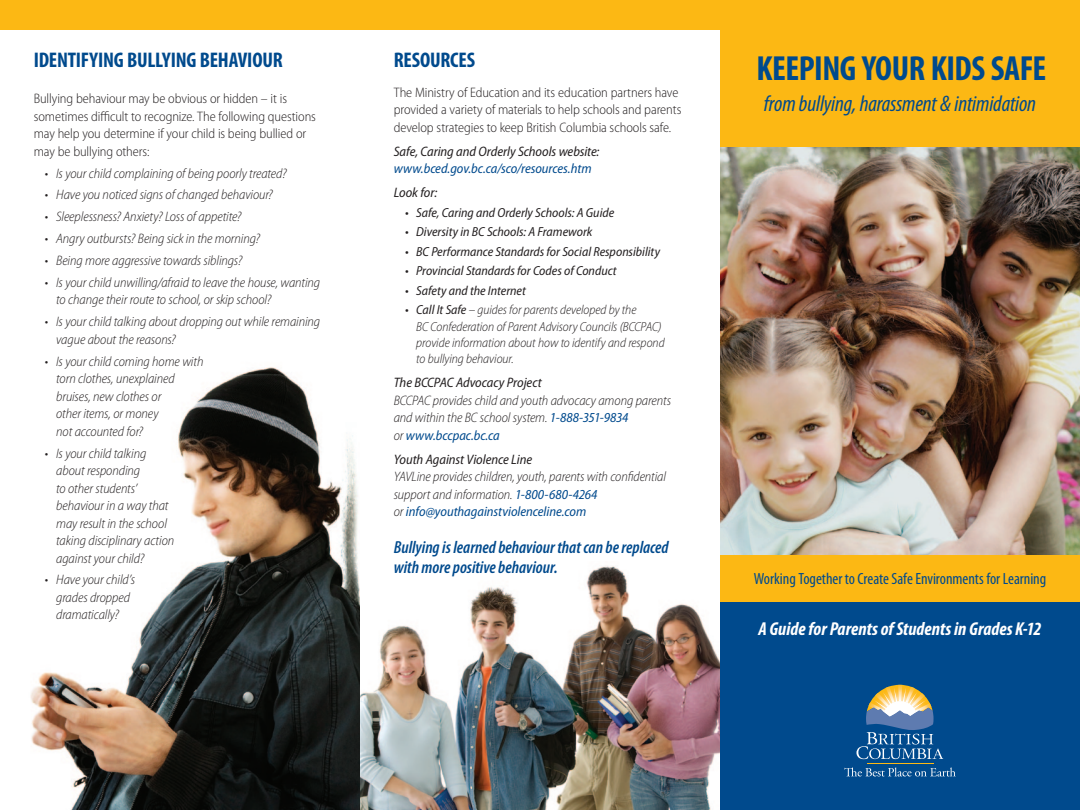
<style>
.page{position:relative;width:1080px;height:810px;background:#fff}
.page>*{position:absolute;margin:0;border:0;box-sizing:border-box;transform-origin:0 0}
.t1{font:700 condensed 35px "Myriad Pro";letter-spacing:-.015em;color:#004a8d}
.t2{font:italic condensed 22.5px "Myriad Pro";letter-spacing:-.005em;color:#004a8d}
.t3{font:700 condensed 21.25px "Myriad Pro";letter-spacing:-.01em;color:#004a8d}
.t4{font:italic 700 condensed 18.75px "Myriad Pro";color:#fff}
.t5{font:italic 600 condensed 17.5px/20px "Myriad Pro";letter-spacing:-.005em;color:#004a8d}
.t6{font:condensed 16.25px "Myriad Pro";letter-spacing:-.005em;color:#004a8d}
.t7{font:italic 300 semi-condensed 13.75px/17.5px "Myriad Pro";letter-spacing:-.01em;color:#231f20}
.t8{font:300 semi-condensed 13.75px/17.5px "Myriad Pro";letter-spacing:-.005em;color:#231f20}
.t9{font:italic semi-condensed 13.75px "Myriad Pro";letter-spacing:-.005em;color:#231f20}
.t10{font:italic semi-condensed 13.75px "Myriad Pro";letter-spacing:-.005em;color:#004a8d}
.t11{font:italic semi-condensed 13.12px "Myriad Pro";color:#231f20}
.t12{font:italic 300 semi-condensed 13.12px/16.2px "Myriad Pro";letter-spacing:-.005em;color:#231f20}
.s1{font-weight:400}
.s2{font-weight:400;color:#004a8d}
</style>
<div class="page">
<div style="left:720px;top:0;width:360px;height:810px;background:#fcb814"></div>
<div style="left:720px;top:603px;width:360px;height:207px;background:#004a8d"></div>
<div style="left:0;top:0;width:1080px;height:30px;background:#fcb814"></div>
<img style="left:720px;top:148px;width:360px;height:407px">
<img style="left:30px;top:367px;width:330px;height:443px">
<img style="left:360px;top:566px;width:360px;height:244px">
<hr style="left:867px;top:763px;width:66px;height:1px;background:#fcb814">
<svg style="left:856px;top:685px;width:87px;height:74px"></svg>
<svg style="left:844px;top:767px;width:111px;height:9px"></svg>
<h3 class="t3" style="left:34px;top:46px;width:251px">IDENTIFYING BULLYING BEHAVIOUR</h3>
<p class="t8" style="left:34px;top:90px;width:284px">Bullying behaviour may be obvious or hidden – it is sometimes difficult to recognize. The following questions may help you determine if your child is being bullied or may be bullying others:</p>
<p class="t7" style="left:45px;top:165px;width:243px">• Is your child complaining of being poorly treated?</p>
<p class="t7" style="left:45px;top:186px;width:229px">• Have you noticed signs of changed behaviour?</p>
<p class="t7" style="left:45px;top:208px;width:198px">• Sleeplessness? Anxiety? Loss of appetite?</p>
<p class="t7" style="left:45px;top:230px;width:217px">• Angry outbursts? Being sick in the morning?</p>
<p class="t7" style="left:45px;top:252px;width:199px">• Being more aggressive towards siblings?</p>
<p class="t7" style="left:56px;top:274px;width:266px;text-indent:-11px">• Is your child unwilling/afraid to leave the house, wanting to change their route to school, or skip school?</p>
<p class="t7" style="left:56px;top:313px;width:266px;text-indent:-11px">• Is your child talking about dropping out while remaining vague about the reasons?</p>
<p class="t7" style="left:56px;top:353px;width:149px;text-indent:-11px">• Is your child coming home with torn clothes, unexplained bruises, new clothes or<br>other items, or money<br>not accounted for?</p>
<p class="t7" style="left:56px;top:445px;width:120px;text-indent:-11px">• Is your child talking about responding<br>to other students’ behaviour in a way that may result in the school taking disciplinary action against your child?</p>
<p class="t7" style="left:45px;top:571px;width:92px;text-align:center">• Have your child’s grades dropped dramatically?</p>
<h3 class="t3" style="left:394px;top:46px;width:74px">RESOURCES</h3>
<p class="t8" style="left:394px;top:84px;width:289px">The Ministry of Education and its education partners have provided a variety of materials to help schools and parents develop strategies to keep British Columbia schools safe.</p>
<p class="t9" style="left:394px;top:144px;width:207px">Safe, Caring and Orderly Schools website:</p>
<p class="t10" style="left:394px;top:161px;width:199px">www.bced.gov.bc.ca/sco/resources.htm</p>
<p class="t9" style="left:394px;top:185px;width:45px">Look for:</p>
<p class="t11" style="left:405px;top:205px;width:211px">• Safe, Caring and Orderly Schools: A Guide</p>
<p class="t11" style="left:405px;top:225px;width:189px">• Diversity in BC Schools: A Framework</p>
<p class="t11" style="left:405px;top:244px;width:257px">• BC Performance Standards for Social Responsibility</p>
<p class="t11" style="left:405px;top:264px;width:213px">• Provincial Standards for Codes of Conduct</p>
<p class="t11" style="left:405px;top:283px;width:122px">• Safety and the Internet</p>
<p class="t12" style="left:416px;top:302px;width:250px;text-indent:-11px"><span class="s1">• Call It Safe</span> – guides for parents developed by the<br>BC Confederation of Parent Advisory Councils (BCCPAC) provide information about how to identify and respond to bullying behaviour.</p>
<p class="t9" style="left:394px;top:375px;width:149px">The BCCPAC Advocacy Project</p>
<p class="t7" style="left:394px;top:392px;width:279px">BCCPAC provides child and youth advocacy among parents and within the BC school system. <span class="s2">1-888-351-9834<br></span>or <span class="s2">www.bccpac.bc.ca</span></p>
<p class="t9" style="left:394px;top:452px;width:140px">Youth Against Violence Line</p>
<p class="t7" style="left:394px;top:468px;width:274px">YAVLine provides children, youth, parents with confidential support and information. <span class="s2">1-800-680-4264<br></span>or <span class="s2">info@youthagainstviolenceline.com</span></p>
<p class="t5" style="left:394px;top:537px;width:277px">Bullying is learned behaviour that can be replaced with more positive behaviour.</p>
<h1 class="t1" style="left:756px;top:46px;width:291px">KEEPING YOUR KIDS SAFE</h1>
<h2 class="t2" style="left:764px;top:90px;width:274px">from bullying, harassment &amp; intimidation</h2>
<p class="t6" style="left:754px;top:568px;width:294px">Working Together to Create Safe Environments for Learning</p>
<h3 class="t4" style="left:758px;top:617px;width:285px">A Guide for Parents of Students in Grades K-12</h3>
</div>
